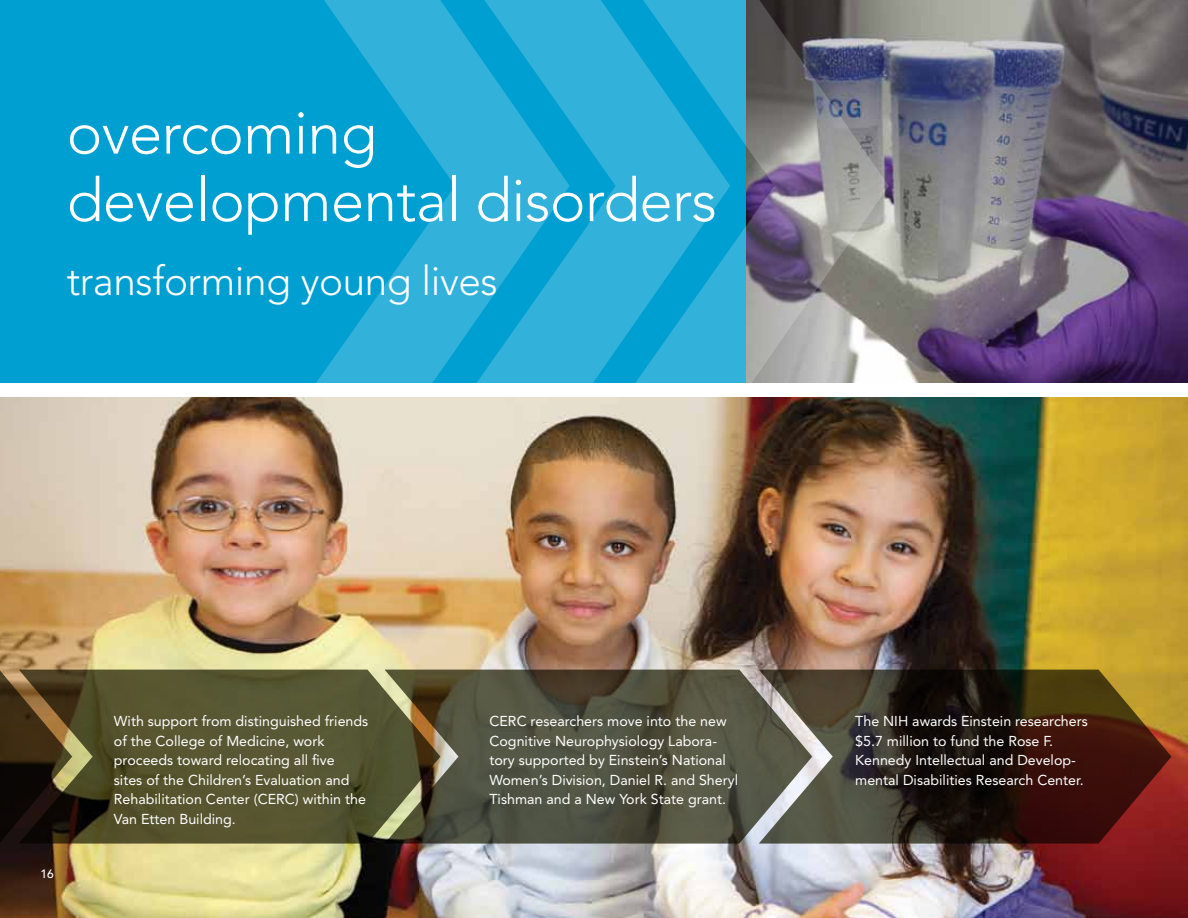
<style>
.page{position:relative;width:1188px;height:918px;background:#fff}
.page>*{position:absolute;margin:0;border:0;box-sizing:border-box;transform-origin:0 0}
.t1{font:300 60px/67.5px "Avenir";letter-spacing:-.01em;color:#fff}
.t2{font:300 40.5px "Avenir";letter-spacing:-.01em;color:#fff}
.t3{font:14.25px/19.5px "Avenir";color:#fff}
.t4{font:500 12px "Avenir";color:#fff}
</style>
<div class="page">
<img style="left:889px;top:0;width:299px;height:383px">
<div style="left:0;top:0;width:745px;height:383px;background:#009fd1"></div>
<img style="left:0;top:398px;width:1188px;height:520px">
<svg style="left:72px;top:670px;width:313px;height:174px;background:#55542f"></svg>
<svg style="left:0;top:670px;width:72px;height:174px;background:#3c2d18"></svg>
<svg style="left:385px;top:670px;width:374px;height:174px;background:#545441"></svg>
<svg style="left:759px;top:670px;width:413px;height:174px;background:#463325"></svg>
<svg style="left:570px;top:0;width:64px;height:383px;fill:#32b1da"></svg>
<svg style="left:316px;top:0;width:254px;height:383px;fill:#32b1da"></svg>
<svg style="left:634px;top:0;width:255px;height:383px"></svg>
<h1 class="t1" style="left:67px;top:99px;width:652px">overcoming developmental disorders</h1>
<h2 class="t2" style="left:67px;top:257px;width:433px">transforming young lives</h2>
<p class="t4" style="left:40px;top:867px;width:15px">16</p>
<p class="t3" style="left:114px;top:711px;width:256px">With support from distinguished friends of the College of Medicine, work proceeds toward relocating all five<br>sites of the Children’s Evaluation and Rehabilitation Center (CERC) within the Van Etten Building.</p>
<p class="t3" style="left:489px;top:712px;width:250px">CERC researchers move into the new Cognitive Neurophysiology Labora&shy;tory supported by Einstein’s National Women’s Division, Daniel R. and Sheryl Tishman and a New York State grant.</p>
<p class="t3" style="left:855px;top:712px;width:234px">The NIH awards Einstein researchers $5.7 million to fund the Rose F.<br>Kennedy Intellectual and Develop&shy;mental Disabilities Research Center.</p>
</div>
